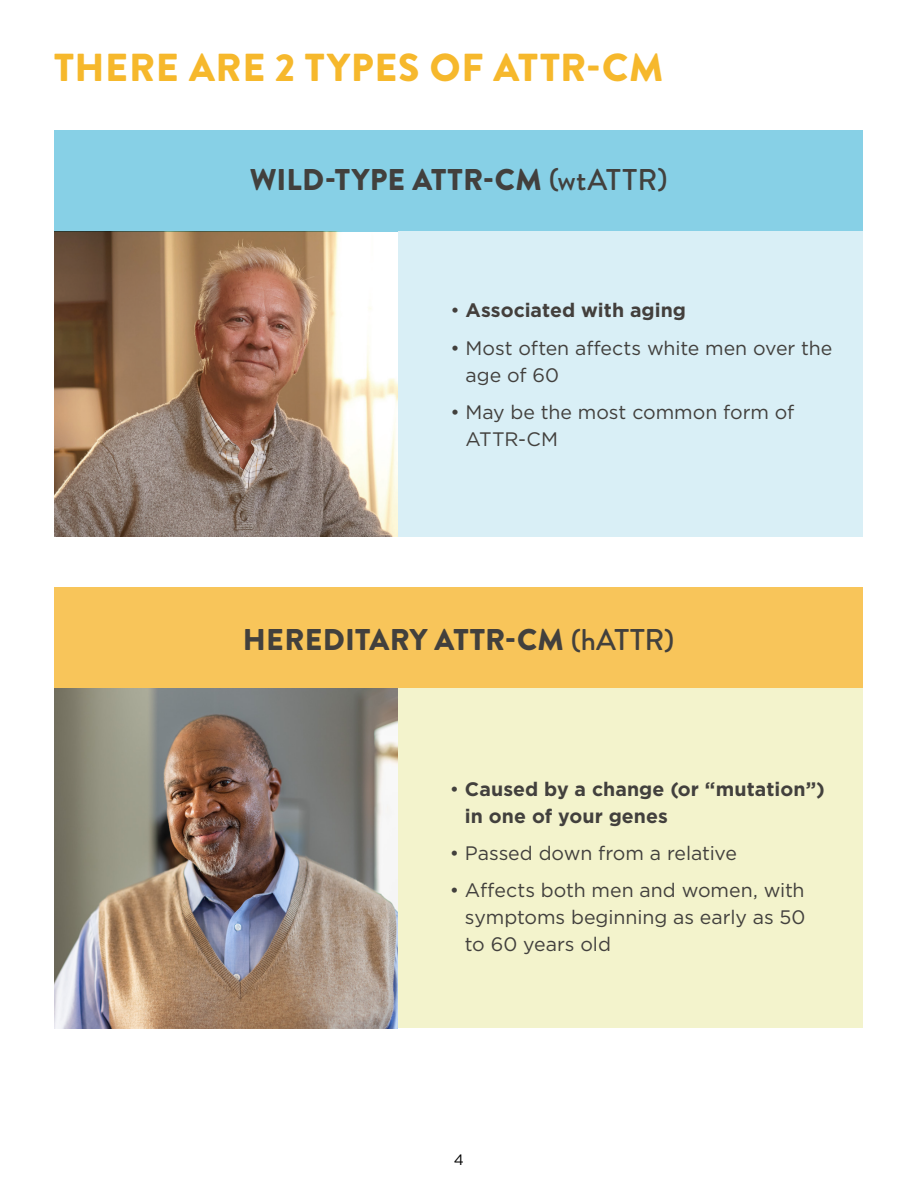
<style>
.page{position:relative;width:918px;height:1188px;background:#fff}
.page>*{position:absolute;margin:0;border:0;box-sizing:border-box;transform-origin:0 0}
.Headline{font:900 39px "Brandon Grotesque";letter-spacing:.02em;color:#f6b82c}
.Headline-2{font:900 30px "Brandon Grotesque";letter-spacing:.01em;color:#42403d}
.t1{font:19.5px/27px "Gotham";letter-spacing:-.005em;color:#42403d}
.t2{font:700 19.5px/27px "Gotham";letter-spacing:.005em;color:#42403d}
.t3{font:700 19.5px "Gotham";color:#433f3c}
.t4{font:15px "Gotham";color:#000}
.s1{font-weight:500}
.s2{font-weight:400}
</style>
<div class="page">
<div style="left:54px;top:130px;width:809px;height:102px;background:#87d0e6"></div>
<div style="left:398px;top:232px;width:465px;height:305px;background:#d9eff6"></div>
<img style="left:54px;top:232px;width:344px;height:304px">
<div style="left:54px;top:587px;width:809px;height:101px;background:#f8c55a"></div>
<div style="left:398px;top:688px;width:465px;height:340px;background:#f3f3cc"></div>
<img style="left:54px;top:688px;width:344px;height:340px">
<p class="Headline" style="left:54px;top:40px;width:611px">THERE ARE 2 TYPES OF ATTR-CM</p>
<p class="Headline-2" style="left:250px;top:159px;width:420px">WILD-TYPE ATTR-CM <span class="s1">(wtATTR)</span></p>
<p class="t3" style="left:450px;top:298px;width:237px"><span class="s2">•</span> Associated with aging</p>
<p class="t1" style="left:466px;top:334px;width:368px;text-indent:-15px">• Most often affects white men over the age of 60</p>
<p class="t1" style="left:466px;top:398px;width:330px;text-indent:-15px">• May be the most common form of<br>ATTR-CM</p>
<p class="Headline-2" style="left:243px;top:619px;width:433px">HEREDITARY ATTR-CM <span class="s1">(hATTR)</span></p>
<p class="t2" style="left:465px;top:775px;width:361px;text-indent:-15px"><span class="s2">•</span> Caused by a change (or “mutation”) in one of your genes</p>
<p class="t1" style="left:450px;top:839px;width:289px">• Passed down from a relative</p>
<p class="t1" style="left:465px;top:876px;width:342px;text-align:justify;text-indent:-15px">• Affects both men and women, with symptoms beginning as early as 50 to 60 years old</p>
<p class="t4" style="left:454px;top:1151px;width:12px">4</p>
</div>
